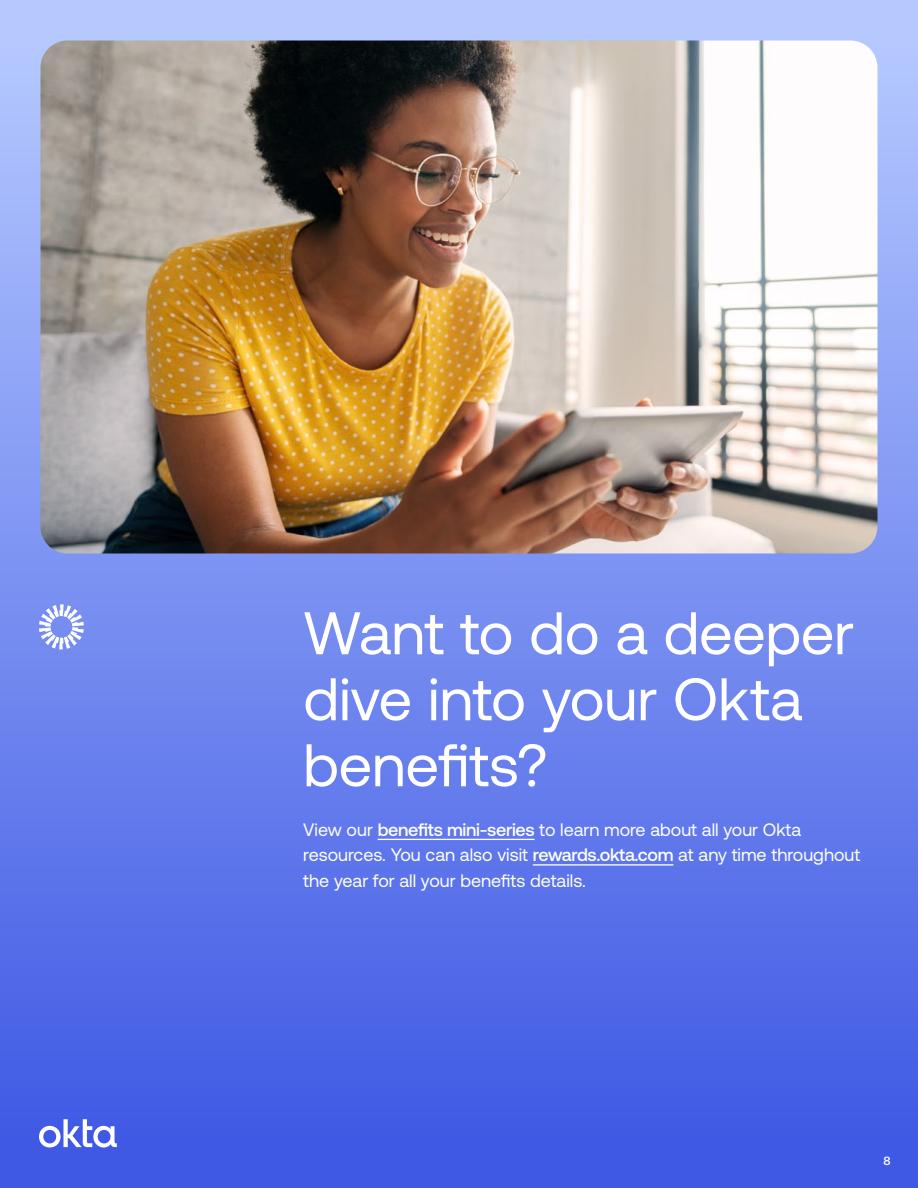
<style>
.page{position:relative;width:918px;height:1188px;background:#fff}
.page>*{position:absolute;margin:0;border:0;box-sizing:border-box;transform-origin:0 0}
.t1{font:60px/66px "Aeonik";letter-spacing:-.005em;color:#fff}
.t2{font:18px/25.5px "Aeonik";color:#fff}
.t3{font:500 12px "Aeonik";color:#fff}
.s1{font-weight:500}
</style>
<div class="page">
<div style="left:0;top:0;width:918px;height:1188px;background:linear-gradient(to bottom,#b9ccff,#3b55e3)"></div>
<hr style="left:378px;top:839px;width:157px;height:1px;background:#fff">
<hr style="left:533px;top:864px;width:140px;height:2px;background:#fff">
<svg style="left:39px;top:1119px;width:78px;height:29px"></svg>
<svg style="left:39px;top:604px;width:45px;height:45px"></svg>
<img style="left:40px;top:40px;width:838px;height:514px">
<h1 class="t1" style="left:303px;top:601px;width:552px">Want to do a deeper dive into your Okta benefits?</h1>
<p class="t2" style="left:303px;top:817px;width:559px">View our <span class="s1">benefits mini-series</span> to learn more about all your Okta resources. You can also visit <span class="s1">rewards.okta.com</span> at any time throughout the year for all your benefits details.</p>
<p class="t3" style="left:883px;top:1155px;width:9px">8</p>
</div>
